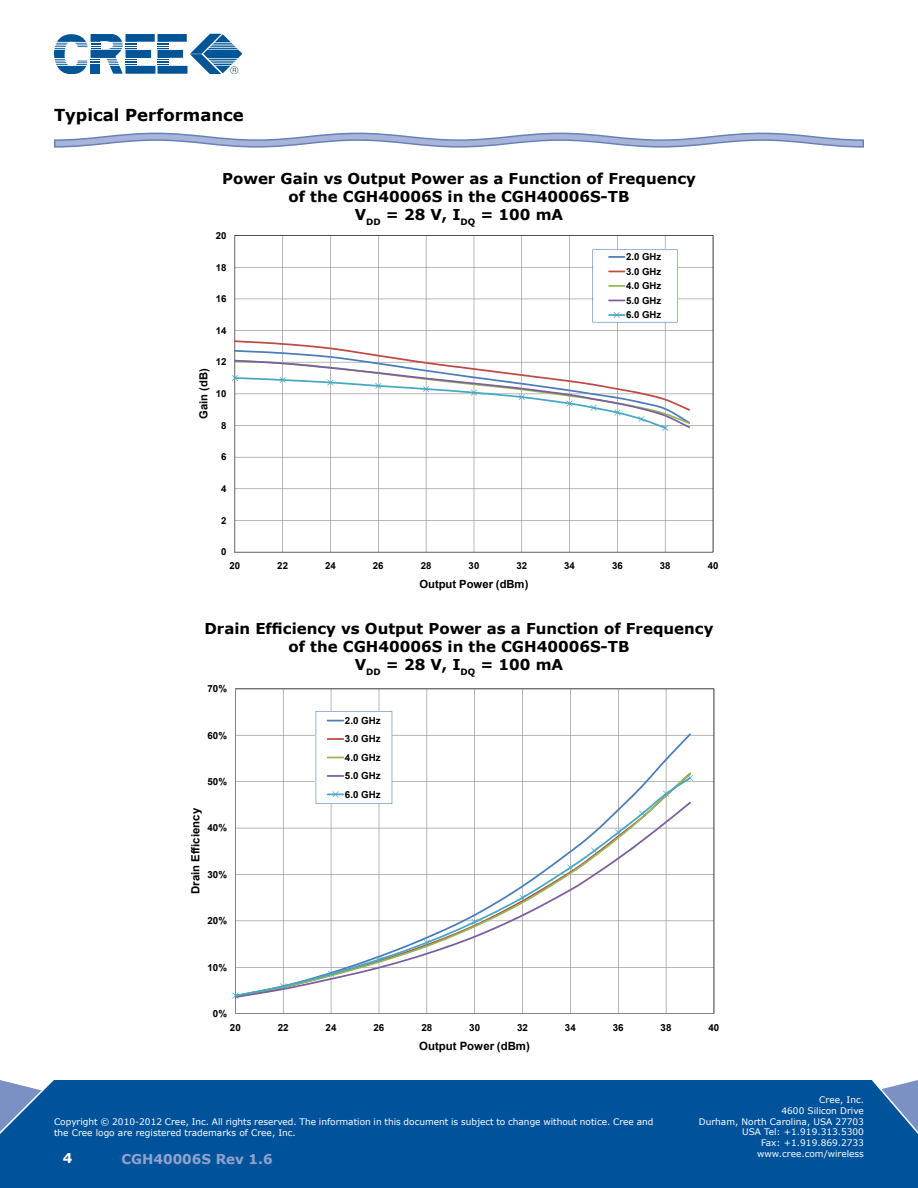
<style>
.page{position:relative;width:918px;height:1188px;background:#fff}
.page>*{position:absolute;margin:0;border:0;box-sizing:border-box;transform-origin:0 0}
.t1{font:700 16.5px "Verdana";color:#000}
.t2{font:700 15px/18px "Verdana";color:#000;text-align:center}
.t3{font:700 13.65px "Arial";letter-spacing:.005em;color:#000}
.t4{font:700 13.5px "Verdana";color:#90a2cd}
.t5{font:700 13.5px "Arial";color:#000}
.t6{font:700 13.5px "Verdana";color:#fff}
.t7{font:700 11.4px "Arial";letter-spacing:-.005em;color:#000}
.t8{font:700 11.25px "Arial";color:#000}
.t9{font:700 11.1px "Arial";color:#000}
.t10{font:700 9.75px/18.5px "Arial";letter-spacing:.005em;color:#000;text-align:justify}
.t11{font:700 9.6px/14.5px "Arial";letter-spacing:.005em;color:#000;text-align:justify}
.t12{font:9px/10.8px "Verdana";color:#fff;text-align:right}
</style>
<div class="page">
<div style="left:0;top:1080px;width:918px;height:108px;background:#00539b"></div>
<svg style="left:54px;top:34px;width:188px;height:40px"></svg>
<svg style="left:54px;top:132px;width:810px;height:16px"></svg>
<hr style="left:713px;top:236px;width:1px;height:150px;background:#858585">
<svg style="left:235px;top:235px;width:478px;height:151px"></svg>
<hr style="left:235px;top:236px;width:1px;height:150px;background:#858585">
<svg style="left:592px;top:249px;width:86px;height:74px"></svg>
<hr style="left:713px;top:386px;width:1px;height:166px;background:#858585">
<svg style="left:236px;top:386px;width:477px;height:166px"></svg>
<hr style="left:235px;top:386px;width:1px;height:166px;background:#858585">
<hr style="left:235px;top:552px;width:478px;height:1px;background:#858585">
<svg style="left:232px;top:340px;width:458px;height:91px"></svg>
<hr style="left:714px;top:689px;width:1px;height:151px;background:#858585">
<svg style="left:236px;top:689px;width:478px;height:151px"></svg>
<hr style="left:235px;top:689px;width:1px;height:151px;background:#858585">
<svg style="left:236px;top:711px;width:457px;height:129px"></svg>
<hr style="left:714px;top:840px;width:1px;height:174px;background:#858585">
<svg style="left:283px;top:840px;width:431px;height:173px"></svg>
<hr style="left:235px;top:840px;width:1px;height:174px;background:#858585">
<hr style="left:235px;top:1013px;width:479px;height:1px;background:#858585">
<svg style="left:232px;top:840px;width:461px;height:159px"></svg>
<h1 class="t1" style="left:54px;top:104px;width:191px">Typical Performance</h1>
<h2 class="t2" style="left:222px;top:169px;width:475px">Power Gain vs Output Power as a Function of Frequency of the CGH40006S in the CGH40006S-TB<br>V<sub>DD</sub> = 28 V, I<sub>DQ</sub> = 100 mA</h2>
<h3 class="t5" style="left:418px;top:208px;width:88px">Gain vs. Pout</h3>
<p class="t11" style="left:216px;top:229px;width:12px">20</p>
<p class="t11" style="left:216px;top:260px;width:12px">18</p>
<p class="t11" style="left:216px;top:292px;width:12px">16</p>
<p class="t11" style="left:216px;top:323px;width:12px">14</p>
<p class="t11" style="left:216px;top:355px;width:12px">12</p>
<p class="t9" style="left:196px;top:419px;width:52px;rotate:-90deg">Gain (dB)</p>
<p class="t11" style="left:216px;top:387px;width:12px">10</p>
<p class="t11" style="left:221px;top:418px;width:7px">8</p>
<p class="t11" style="left:221px;top:450px;width:7px">6</p>
<p class="t11" style="left:221px;top:482px;width:7px">4</p>
<p class="t11" style="left:221px;top:513px;width:7px">2</p>
<p class="t11" style="left:221px;top:545px;width:7px">0</p>
<p class="t11" style="left:626px;top:250px;width:37px">2.0 GHz 3.0 GHz 4.0 GHz 5.0 GHz 6.0 GHz</p>
<p class="t11" style="left:229px;top:559px;width:12px">20</p>
<p class="t11" style="left:277px;top:559px;width:12px">22</p>
<p class="t11" style="left:325px;top:559px;width:12px">24</p>
<p class="t11" style="left:373px;top:559px;width:12px">26</p>
<p class="t11" style="left:421px;top:559px;width:12px">28</p>
<p class="t11" style="left:469px;top:559px;width:12px">30</p>
<p class="t11" style="left:516px;top:559px;width:12px">32</p>
<p class="t11" style="left:564px;top:559px;width:12px">34</p>
<p class="t11" style="left:612px;top:559px;width:12px">36</p>
<p class="t11" style="left:660px;top:559px;width:12px">38</p>
<p class="t11" style="left:708px;top:559px;width:12px">40</p>
<p class="t8" style="left:419px;top:577px;width:111px">Output Power (dBm)</p>
<h2 class="t2" style="left:205px;top:619px;width:510px">Drain Efficiency vs Output Power as a Function of Frequency of the CGH40006S in the CGH40006S-TB<br>V<sub>DD</sub> = 28 V, I<sub>DQ</sub> = 100 mA</h2>
<h3 class="t3" style="left:398px;top:660px;width:137px">EFF vs output power</h3>
<p class="t10" style="left:207px;top:680px;width:21px">70%</p>
<p class="t10" style="left:207px;top:726px;width:21px">60%</p>
<p class="t10" style="left:207px;top:773px;width:21px">50%</p>
<p class="t8" style="left:188px;top:894px;width:88px;rotate:-90deg">Drain Efficiency</p>
<p class="t10" style="left:207px;top:819px;width:21px">40%</p>
<p class="t10" style="left:207px;top:865px;width:21px">30%</p>
<p class="t10" style="left:207px;top:912px;width:21px">20%</p>
<p class="t10" style="left:207px;top:958px;width:21px">10%</p>
<p class="t10" style="left:213px;top:1005px;width:16px">0%</p>
<p class="t10" style="left:345px;top:712px;width:37px">2.0 GHz 3.0 GHz 4.0 GHz 5.0 GHz 6.0 GHz</p>
<p class="t10" style="left:230px;top:1019px;width:12px">20</p>
<p class="t10" style="left:278px;top:1019px;width:12px">22</p>
<p class="t10" style="left:326px;top:1019px;width:12px">24</p>
<p class="t10" style="left:374px;top:1019px;width:12px">26</p>
<p class="t10" style="left:421px;top:1019px;width:12px">28</p>
<p class="t10" style="left:469px;top:1019px;width:12px">30</p>
<p class="t10" style="left:517px;top:1019px;width:12px">32</p>
<p class="t10" style="left:565px;top:1019px;width:12px">34</p>
<p class="t10" style="left:613px;top:1019px;width:12px">36</p>
<p class="t10" style="left:661px;top:1019px;width:12px">38</p>
<p class="t10" style="left:708px;top:1019px;width:12px">40</p>
<p class="t7" style="left:419px;top:1038px;width:112px">Output Power (dBm)</p>
<p class="t12" style="left:54px;top:1116px;width:601px;text-align:left">Copyright © 2010-2012 Cree, Inc. All rights reserved. The information in this document is subject to change without notice. Cree and the Cree logo are registered trademarks of Cree, Inc.</p>
<h3 class="t6" style="left:63px;top:1149px;width:11px">4</h3>
<h3 class="t4" style="left:122px;top:1150px;width:153px">CGH40006S Rev 1.6</h3>
<p class="t12" style="left:699px;top:1094px;width:167px">Cree, Inc.<br>4600 Silicon Drive<br>Durham, North Carolina, USA 27703<br>USA Tel: +1.919.313.5300<br>Fax: +1.919.869.2733 www.cree.com/wireless</p>
</div>
